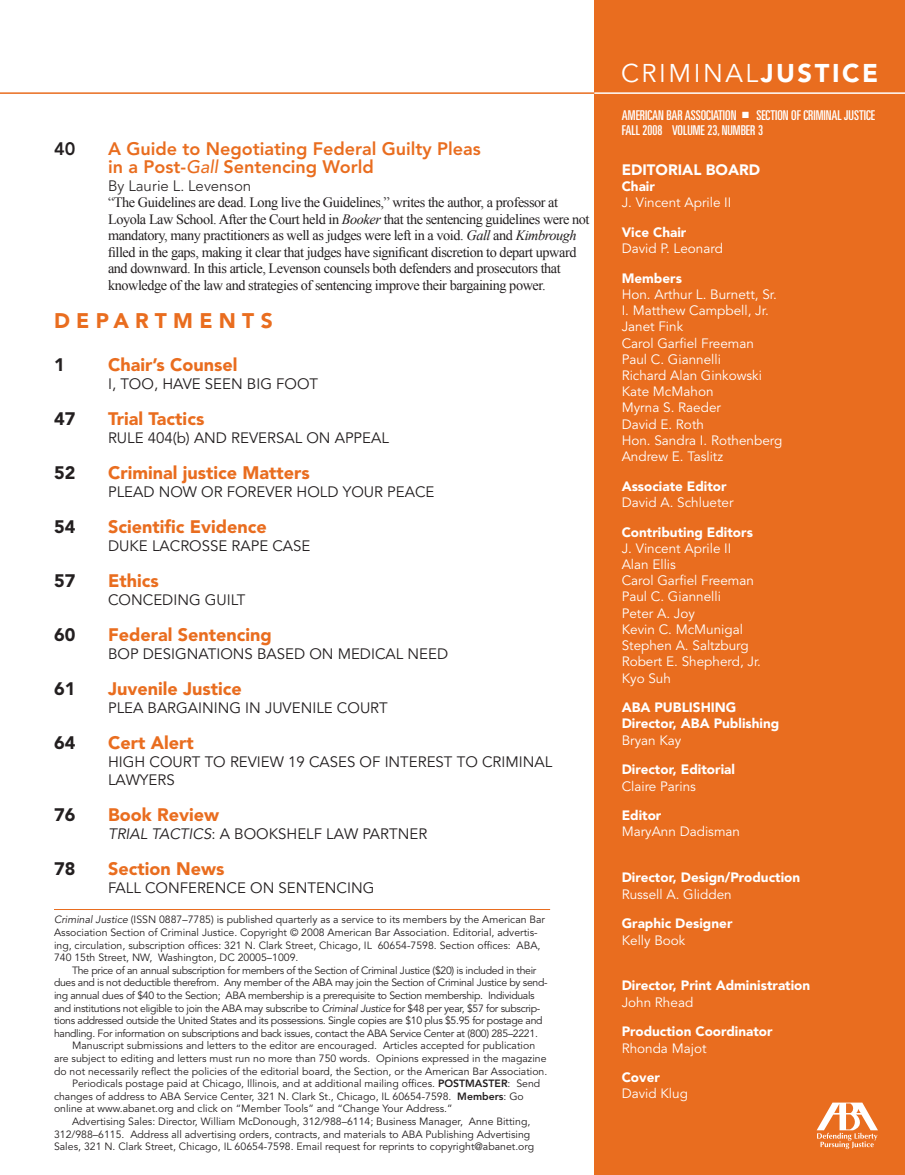
<style>
.page{position:relative;width:905px;height:1175px;background:#fff}
.page>*{position:absolute;margin:0;border:0;box-sizing:border-box;transform-origin:0 0}
.t1{font:25.5px "Avenir";color:#fff}
.t2{font:900 25.5px "Avenir";color:#fff}
.t3{font:900 21px "Avenir";color:#e96d1f}
.t4{font:900 18px "Avenir";color:#e96d1f}
.t5{font:800 18px/18px "Avenir";color:#e96d1f}
.t6{font:900 18px "Avenir";color:#231f20}
.t7{font:800 18px "Avenir";color:#231f20}
.t8{font:15px/18px "Avenir";color:#231f20}
.t9{font:300 15px "Avenir";color:#231f20}
.t10{font:900 15px "Avenir";color:#fff}
.t11{font:14.25px/16.5px "Times New Roman";letter-spacing:-.03em;color:#231f20}
.t12{font:13.5px/16.2px "Avenir";color:#fff}
.t13{font:900 13.5px/16.2px "Avenir";color:#fff}
.t14{font:ultra-condensed 13.5px/15px "Univers";color:#fff}
.t15{font:10.5px/12.6px "Avenir";color:#231f20}
.t16{font:10.5px "Avenir";letter-spacing:-.03em;color:#231f20}
.t17{font:800 10.5px "Avenir";color:#231f20}
.s1{font-weight:500;font-style:italic}
.s2{font-style:italic}
.s3{color:#e96d1f}
.s4{font-weight:800}
</style>
<div class="page">
<hr style="left:0;top:92px;width:904px;height:2px;background:#e96d1f">
<div style="left:594px;top:0;width:310px;height:1174px;background:#e96d1f"></div>
<hr style="left:594px;top:92px;width:310px;height:2px;background:#fff">
<hr style="left:54px;top:909px;width:496px;height:1px;background:#e96d1f">
<svg style="left:816px;top:1102px;width:61px;height:47px"></svg>
<h3 class="t5" style="left:108px;top:139px;width:374px;text-indent:18px">Guide to Negotiating Federal Guilty Pleas in a Post-<span class="s1">Gall</span> Sentencing World</h3>
<h3 class="t9" style="left:108px;top:177px;width:145px">By Laurie L. Levenson</h3>
<p class="t11" style="left:108px;top:194px;width:483px">“The Guidelines are dead. Long live the Guidelines,” writes the author, a professor at Loyola Law School. After the Court held in <span class="s2">Booker</span> that the sentencing guidelines were not mandatory, many practitioners as well as judges were left in a void. <span class="s2">Gall</span> and <span class="s2">Kimbrough </span>filled in the gaps, making it clear that judges have significant discretion to depart upward and downward. In this article, Levenson counsels both defenders and prosecutors that knowledge of the law and strategies of sentencing improve their bargaining power.</p>
<h3 class="t7" style="left:54px;top:138px;width:38px">40 <span class="s3">A</span></h3>
<h2 class="t3" style="left:54px;top:308px;width:43px">d epartments</h2>
<h3 class="t6" style="left:54px;top:353px;width:12px">1</h3>
<h3 class="t4" style="left:108px;top:353px;width:131px">Chair’s Counsel</h3>
<h3 class="t8" style="left:108px;top:375px;width:212px">I, TOO, HAVE SEEN BIG FOOT</h3>
<h3 class="t6" style="left:54px;top:407px;width:23px">47</h3>
<h3 class="t4" style="left:108px;top:407px;width:98px">Trial Tactics</h3>
<h3 class="t8" style="left:108px;top:429px;width:282px">RULE 404(b) AND REVERSAL ON APPEAL</h3>
<h3 class="t6" style="left:54px;top:461px;width:23px">52</h3>
<h3 class="t4" style="left:108px;top:461px;width:203px">Criminal justice Matters</h3>
<h3 class="t8" style="left:108px;top:483px;width:328px">PLEAD NOW OR FOREVER HOLD YOUR PEACE</h3>
<h3 class="t6" style="left:54px;top:515px;width:23px">54</h3>
<h3 class="t4" style="left:108px;top:515px;width:160px">Scientific Evidence</h3>
<h3 class="t8" style="left:108px;top:537px;width:204px">DUKE LACROSSE RAPE CASE</h3>
<h3 class="t6" style="left:54px;top:569px;width:23px">57</h3>
<h3 class="t4" style="left:108px;top:569px;width:52px">Ethics</h3>
<h3 class="t8" style="left:108px;top:591px;width:139px">CONCEDING GUILT</h3>
<h3 class="t6" style="left:54px;top:623px;width:23px">60</h3>
<h3 class="t4" style="left:108px;top:623px;width:165px">Federal Sentencing</h3>
<h3 class="t8" style="left:108px;top:645px;width:341px">BOP DESIGNATIONS BASED ON MEDICAL NEED</h3>
<h3 class="t6" style="left:54px;top:677px;width:23px">61</h3>
<h3 class="t4" style="left:108px;top:677px;width:135px">Juvenile Justice</h3>
<h3 class="t8" style="left:108px;top:699px;width:281px">PLEA BARGAINING IN JUVENILE COURT</h3>
<h3 class="t6" style="left:54px;top:731px;width:23px">64</h3>
<h3 class="t4" style="left:108px;top:731px;width:87px">Cert Alert</h3>
<h3 class="t8" style="left:108px;top:753px;width:445px">HIGH COURT TO REVIEW 19 CASES OF INTEREST TO CRIMINAL<br>LAWYERS</h3>
<h3 class="t6" style="left:54px;top:803px;width:23px">76</h3>
<h3 class="t4" style="left:108px;top:803px;width:112px">Book Review</h3>
<h3 class="t8" style="left:108px;top:825px;width:321px"><span class="s2">TRIAL TACTICS</span>: A BOOKSHELF LAW PARTNER</h3>
<h3 class="t6" style="left:54px;top:857px;width:23px">78</h3>
<h3 class="t4" style="left:108px;top:857px;width:118px">Section News</h3>
<h3 class="t8" style="left:108px;top:879px;width:268px">FALL CONFERENCE ON SENTENCING</h3>
<p class="t15" style="left:54px;top:913px;width:492px"><span class="s2">Criminal Justice</span> (ISSN 0887–7785) is published quarterly as a service to its members by the American Bar Association Section of Criminal Justice. Copyright © 2008 American Bar Association. Editorial, advertis&shy;ing, circulation, subscription offices: 321 N. Clark Street, Chicago, IL 60654-7598. Section offices: ABA, 740 15th Street, NW, Washington, DC 20005–1009.</p>
<p class="t16" style="left:72px;top:964px;width:466px">The price of an annual subscription for members of the Section of Criminal Justice ($20) is included in their</p>
<p class="t16" style="left:54px;top:976px;width:495px">dues and is not deductible therefrom. Any member of the ABA may join the Section of Criminal Justice by send-</p>
<p class="t16" style="left:54px;top:989px;width:482px">ing annual dues of $40 to the Section; ABA membership is a prerequisite to Section membership. Individuals</p>
<p class="t16" style="left:54px;top:1002px;width:488px">and institutions not eligible to join the ABA may subscribe to <span class="s2">Criminal Justice</span> for $48 per year, $57 for subscrip-</p>
<p class="t16" style="left:54px;top:1014px;width:490px">tions addressed outside the United States and its possessions. Single copies are $10 plus $5.95 for postage and</p>
<p class="t16" style="left:54px;top:1027px;width:485px">handling. For information on subscriptions and back issues, contact the ABA Service Center at (800) 285–2221.</p>
<p class="t15" style="left:72px;top:1039px;width:464px">Manuscript submissions and letters to the editor are encouraged. Articles accepted for publication</p>
<p class="t15" style="left:54px;top:1052px;width:494px">are subject to editing and letters must run no more than 750 words. Opinions expressed in the magazine</p>
<p class="t15" style="left:54px;top:1065px;width:495px">do not necessarily reflect the policies of the editorial board, the Section, or the American Bar Association.</p>
<p class="t15" style="left:72px;top:1077px;width:380px">Periodicals postage paid at Chicago, Illinois, and at additional mailing offices. <span class="s4">POST</span></p>
<p class="t17" style="left:465px;top:1077px;width:18px">MASTE</p>
<p class="t15" style="left:54px;top:1077px;width:488px;text-indent:447px"><span class="s4">R</span>: Send changes of address to ABA Service Center, 321 N. Clark St., Chicago, IL 60654-7598. <span class="s4">Members</span>: Go online at www.abanet.org and click on “Member Tools” and “Change Your Address.”</p>
<p class="t15" style="left:54px;top:1115px;width:481px;text-indent:18px">Advertising Sales: Director, William McDonough, 312/988–6114; Business Manager, Anne Bitting,<br>312/988–6115. Address all advertising orders, contracts, and materials to ABA Publishing Advertising<br>Sales, 321 N. Clark Street, Chicago, IL 60654-7598. Email request for reprints to copyright@abanet.org</p>
<h1 class="t1" style="left:621px;top:58px;width:38px">Criminal</h1>
<h1 class="t2" style="left:760px;top:57px;width:34px">Just</h1>
<h1 class="t2" style="left:832px;top:57px;width:29px">ice</h1>
<p class="t14" style="left:622px;top:107px;width:254px">AMERICAN BAR ASSOCIATION ■ SECTION OF CRIMINAL JUSTICE<br>FALL 2008 VOLUME 23, NUMBER 3</p>
<h3 class="t10" style="left:621px;top:160px;width:138px">EDITORIAL BOARD</h3>
<p class="t13" style="left:621px;top:178px;width:35px">Chair</p>
<p class="t12" style="left:621px;top:195px;width:111px">J. Vincent Aprile II</p>
<p class="t13" style="left:621px;top:224px;width:66px">Vice Chair</p>
<p class="t12" style="left:621px;top:241px;width:103px">David P. Leonard</p>
<p class="t13" style="left:621px;top:270px;width:62px">Members</p>
<p class="t12" style="left:621px;top:286px;width:162px">Hon. Arthur L. Burnett, Sr.<br>I. Matthew Campbell, Jr.<br>Janet Fink<br>Carol Garfiel Freeman<br>Paul C. Giannelli<br>Richard Alan Ginkowski<br>Kate McMahon<br>Myrna S. Raeder<br>David E. Roth<br>Hon. Sandra I. Rothenberg<br>Andrew E. Taslitz</p>
<p class="t13" style="left:621px;top:478px;width:106px">Associate Editor</p>
<p class="t12" style="left:621px;top:494px;width:113px">David A. Schlueter</p>
<p class="t13" style="left:621px;top:524px;width:133px">Contributing Editors</p>
<p class="t12" style="left:621px;top:540px;width:141px">J. Vincent Aprile II<br>Alan Ellis<br>Carol Garfiel Freeman<br>Paul C. Giannelli<br>Peter A. Joy<br>Kevin C. McMunigal<br>Stephen A. Saltzburg<br>Robert E. Shepherd, Jr.<br>Kyo Suh</p>
<p class="t13" style="left:621px;top:699px;width:159px">ABA PUBLISHING<br>Director, ABA Publishing</p>
<p class="t12" style="left:621px;top:732px;width:61px">Bryan Kay</p>
<p class="t13" style="left:621px;top:761px;width:115px">Director, Editorial</p>
<p class="t12" style="left:621px;top:778px;width:76px">Claire Parins</p>
<p class="t13" style="left:621px;top:807px;width:41px">Editor</p>
<p class="t12" style="left:621px;top:824px;width:120px">MaryAnn Dadisman</p>
<p class="t13" style="left:621px;top:869px;width:180px">Director, Design/Production</p>
<p class="t12" style="left:621px;top:886px;width:112px">Russell A. Glidden</p>
<p class="t13" style="left:621px;top:915px;width:112px">Graphic Designer</p>
<p class="t12" style="left:621px;top:932px;width:65px">Kelly Book</p>
<p class="t13" style="left:621px;top:977px;width:190px">Director, Print Administration</p>
<p class="t12" style="left:621px;top:994px;width:73px">John Rhead</p>
<p class="t13" style="left:621px;top:1023px;width:152px">Production Coordinator</p>
<p class="t12" style="left:621px;top:1040px;width:86px">Rhonda Majot</p>
<p class="t13" style="left:621px;top:1069px;width:40px">Cover</p>
<p class="t12" style="left:621px;top:1086px;width:68px">David Klug</p>
</div>
